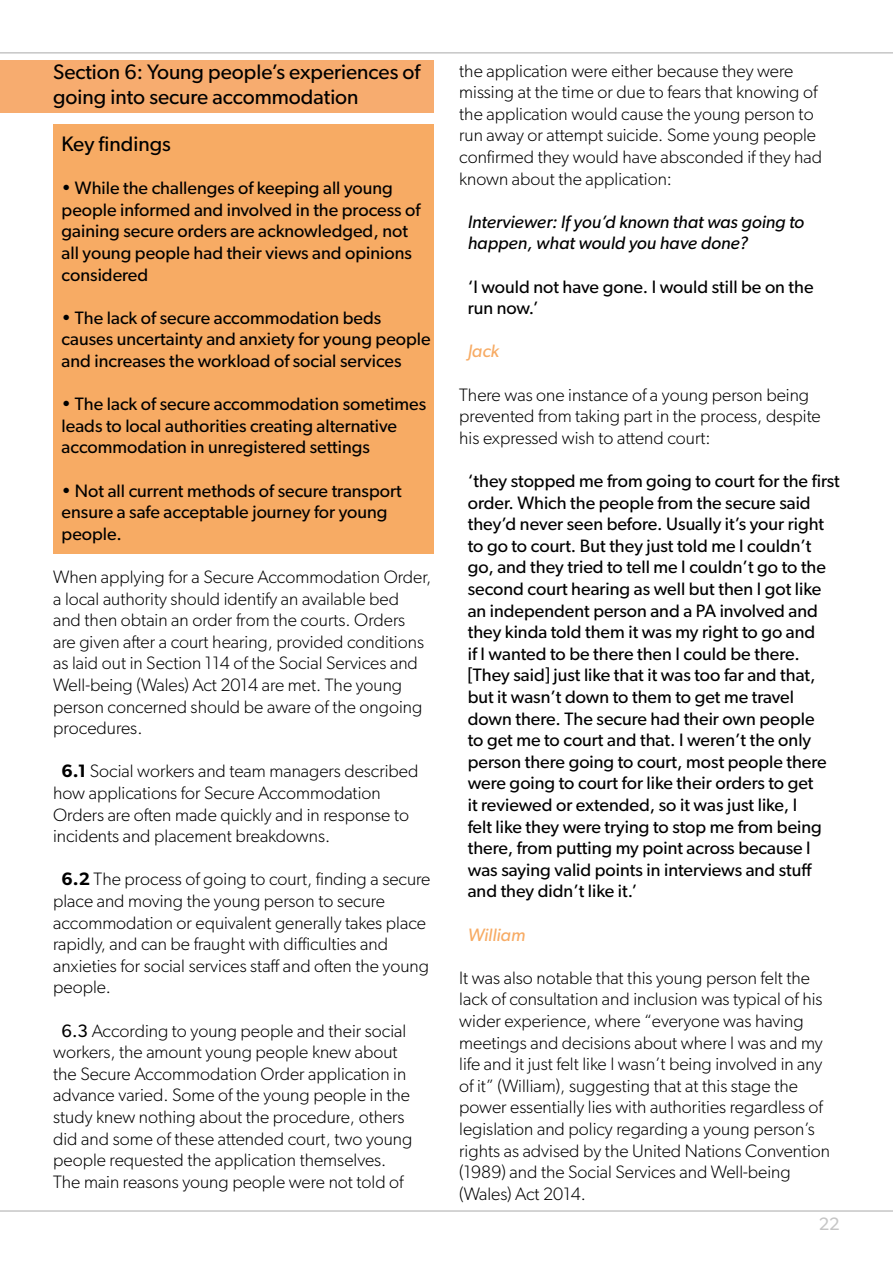
<style>
.page{position:relative;width:893px;height:1263px;background:#fff}
.page>*{position:absolute;margin:0;border:0;box-sizing:border-box;transform-origin:0 0}
.t1{font:21px/25.2px "Gibson";color:#000}
.t2{font:300 18px/21.6px "Gibson";color:#000}
.t3{font:18px/21.6px "Gibson";color:#000}
.t4{font:italic 18px/21.6px "Gibson";color:#000}
.t5{font:italic 18px "Gibson";color:#f7ab64}
.t6{font:18px "Gibson";color:#c6c6c6}
.s1{font-weight:600}
.s2{font-weight:400}
</style>
<div class="page">
<div style="left:0;top:60px;width:434px;height:53px;background:#f7ac6f"></div>
<div style="left:53px;top:124px;width:381px;height:430px;background:#f7ab64"></div>
<hr style="left:0;top:52px;width:893px;height:2px;background:#c6c6c6">
<hr style="left:0;top:1210px;width:893px;height:2px;background:#c6c6c6">
<p class="t1" style="left:53px;top:59px;width:369px">Section 6: Young people’s experiences of going into secure accommodation</p>
<p class="t1" style="left:62px;top:131px;width:111px">Key findings</p>
<p class="t3" style="left:62px;top:177px;width:360px">• While the challenges of keeping all young people informed and involved in the process of gaining secure orders are acknowledged, not all young people had their views and opinions considered</p>
<p class="t3" style="left:62px;top:306px;width:370px">• The lack of secure accommodation beds causes uncertainty and anxiety for young people and increases the workload of social services</p>
<p class="t3" style="left:62px;top:393px;width:366px">• The lack of secure accommodation sometimes leads to local authorities creating alternative accommodation in unregistered settings</p>
<p class="t3" style="left:62px;top:479px;width:341px">• Not all current methods of secure transport ensure a safe acceptable journey for young people.</p>
<p class="t2" style="left:53px;top:566px;width:380px">When applying for a Secure Accommodation Order, a local authority should identify an available bed and then obtain an order from the courts. Orders are given after a court hearing, provided conditions as laid out in Section 114 of the Social Services and Well-being (Wales) Act 2014 are met. The young person concerned should be aware of the ongoing procedures.</p>
<p class="t2" style="left:53px;top:760px;width:367px;text-indent:8px"><span class="s1">6.1</span> Social workers and team managers described how applications for Secure Accommodation Orders are often made quickly and in response to incidents and placement breakdowns.</p>
<p class="t2" style="left:53px;top:868px;width:379px;text-indent:8px"><span class="s1">6.2</span> The process of going to court, finding a secure place and moving the young person to secure accommodation or equivalent generally takes place rapidly, and can be fraught with difficulties and anxieties for social services staff and often the young people.</p>
<p class="t2" style="left:53px;top:1019px;width:361px;text-indent:8px"><span class="s2">6.3</span> According to young people and their social workers, the amount young people knew about the Secure Accommodation Order application in advance varied. Some of the young people in the study knew nothing about the procedure, others did and some of these attended court, two young people requested the application themselves.<br>The main reasons young people were not told of</p>
<p class="t2" style="left:459px;top:59px;width:364px">the application were either because they were missing at the time or due to fears that knowing of the application would cause the young person to run away or attempt suicide. Some young people confirmed they would have absconded if they had known about the application:</p>
<p class="t4" style="left:468px;top:210px;width:338px">Interviewer: If you’d known that was going to happen, what would you have done?</p>
<p class="t3" style="left:468px;top:275px;width:347px">‘I would not have gone. I would still be on the run now.’</p>
<p class="t5" style="left:468px;top:340px;width:33px">Jack</p>
<p class="t2" style="left:459px;top:383px;width:363px">There was one instance of a young person being prevented from taking part in the process, despite his expressed wish to attend court:</p>
<p class="t3" style="left:468px;top:470px;width:374px">‘they stopped me from going to court for the first order. Which the people from the secure said they’d never seen before. Usually it’s your right to go to court. But they just told me I couldn’t go, and they tried to tell me I couldn’t go to the second court hearing as well but then I got like an independent person and a PA involved and they kinda told them it was my right to go and<br>if I wanted to be there then I could be there. [They said] just like that it was too far and that, but it wasn’t down to them to get me travel down there. The secure had their own people<br>to get me to court and that. I weren’t the only person there going to court, most people there were going to court for like their orders to get<br>it reviewed or extended, so it was just like, I<br>felt like they were trying to stop me from being there, from putting my point across because I was saying valid points in interviews and stuff and they didn’t like it.’</p>
<p class="t5" style="left:468px;top:923px;width:59px">William</p>
<p class="t2" style="left:459px;top:966px;width:372px">It was also notable that this young person felt the lack of consultation and inclusion was typical of his wider experience, where “everyone was having meetings and decisions about where I was and my life and it just felt like I wasn’t being involved in any of it” (William), suggesting that at this stage the power essentially lies with authorities regardless of legislation and policy regarding a young person’s rights as advised by the United Nations Convention (1989) and the Social Services and Well-being (Wales) Act 2014.</p>
<p class="t6" style="left:819px;top:1213px;width:23px">22</p>
</div>
